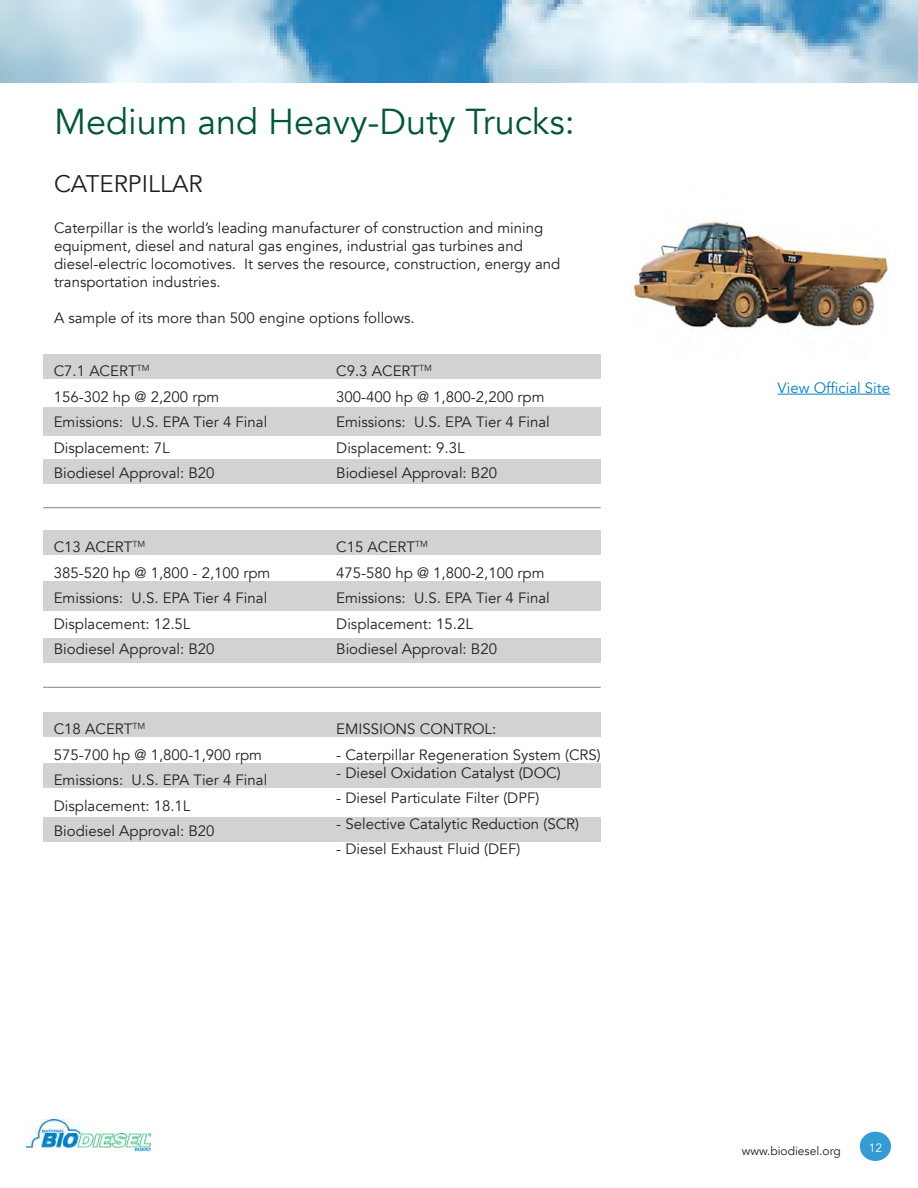
<style>
.page{position:relative;width:918px;height:1188px;background:#fff}
.page>*{position:absolute;margin:0;border:0;box-sizing:border-box;transform-origin:0 0}
.t1{font:36px "Avenir";color:#005837}
.t2{font:24px "Avenir";color:#231f20}
.t3{font:15px/25.5px "Avenir";color:#231f20}
.t4{font:15px "Avenir";color:#0082c8}
.t5{font:12px "Avenir";color:#231f20}
.t6{font:12px "Avenir";color:#fff}
</style>
<div class="page">
<img style="left:0;top:0;width:918px;height:82px">
<img style="left:27px;top:1119px;width:124px;height:33px">
<div style="left:860px;top:1132px;width:31px;height:29px;background:#349bd5;border-radius:50%"></div>
<img style="left:633px;top:219px;width:256px;height:110px">
<hr style="left:778px;top:394px;width:112px;height:1px;background:#0082c8">
<div style="left:43px;top:459px;width:558px;height:25px;background:#d1d2d4"></div>
<div style="left:43px;top:408px;width:558px;height:28px;background:#d1d2d4"></div>
<div style="left:43px;top:354px;width:558px;height:25px;background:#d1d2d4"></div>
<hr style="left:43px;top:507px;width:558px;height:1px;background:#808285">
<div style="left:43px;top:638px;width:558px;height:24px;background:#d1d2d4"></div>
<div style="left:43px;top:582px;width:558px;height:29px;background:#d1d2d4"></div>
<div style="left:43px;top:530px;width:558px;height:25px;background:#d1d2d4"></div>
<hr style="left:43px;top:687px;width:558px;height:1px;background:#808285">
<div style="left:43px;top:817px;width:558px;height:25px;background:#d1d2d4"></div>
<div style="left:43px;top:764px;width:558px;height:24px;background:#d1d2d4"></div>
<div style="left:43px;top:712px;width:558px;height:25px;background:#d1d2d4"></div>
<h1 class="t1" style="left:54px;top:98px;width:522px">Medium and Heavy-Duty Trucks:</h1>
<h2 class="t2" style="left:54px;top:168px;width:150px">CATERPILLAR</h2>
<p class="t3" style="left:54px;top:219px;width:508px;line-height:18px">Caterpillar is the world’s leading manufacturer of construction and mining equipment, diesel and natural gas engines, industrial gas turbines and diesel-electric locomotives. It serves the resource, construction, energy and transportation industries.</p>
<p class="t3" style="left:54px;top:305px;width:362px">A sample of its more than 500 engine options follows.</p>
<p class="t3" style="left:54px;top:359px;width:215px">C7.1 ACERT<sup>TM<br></sup>156-302 hp @ 2,200 rpm<br>Emissions: U.S. EPA Tier 4 Final<br>Displacement: 7L<br>Biodiesel Approval: B20</p>
<p class="t3" style="left:336px;top:359px;width:215px">C9.3 ACERT<sup>TM<br></sup>300-400 hp @ 1,800-2,200 rpm<br>Emissions: U.S. EPA Tier 4 Final<br>Displacement: 9.3L<br>Biodiesel Approval: B20</p>
<p class="t3" style="left:54px;top:535px;width:218px">C13 ACERT<sup>TM<br></sup>385-520 hp @ 1,800 - 2,100 rpm<br>Emissions: U.S. EPA Tier 4 Final<br>Displacement: 12.5L<br>Biodiesel Approval: B20</p>
<p class="t3" style="left:336px;top:535px;width:215px">C15 ACERT<sup>TM<br></sup>475-580 hp @ 1,800-2,100 rpm<br>Emissions: U.S. EPA Tier 4 Final<br>Displacement: 15.2L<br>Biodiesel Approval: B20</p>
<p class="t3" style="left:54px;top:717px;width:215px">C18 ACERT<sup>TM<br></sup>575-700 hp @ 1,800-1,900 rpm<br>Emissions: U.S. EPA Tier 4 Final<br>Displacement: 18.1L<br>Biodiesel Approval: B20</p>
<p class="t3" style="left:336px;top:717px;width:161px">EMISSIONS CONTROL:</p>
<p class="t3" style="left:336px;top:742px;width:266px">- Caterpillar Regeneration System (CRS)</p>
<p class="t3" style="left:336px;top:760px;width:226px">- Diesel Oxidation Catalyst (DOC)</p>
<p class="t3" style="left:336px;top:786px;width:204px">- Diesel Particulate Filter (DPF)</p>
<p class="t3" style="left:336px;top:811px;width:244px">- Selective Catalytic Reduction (SCR)</p>
<p class="t3" style="left:336px;top:837px;width:186px">- Diesel Exhaust Fluid (DEF)</p>
<p class="t4" style="left:778px;top:378px;width:114px">View Official Site</p>
<p class="t5" style="left:742px;top:1143px;width:101px">www.biodiesel.org</p>
<p class="t6" style="left:869px;top:1140px;width:15px">12</p>
</div>
